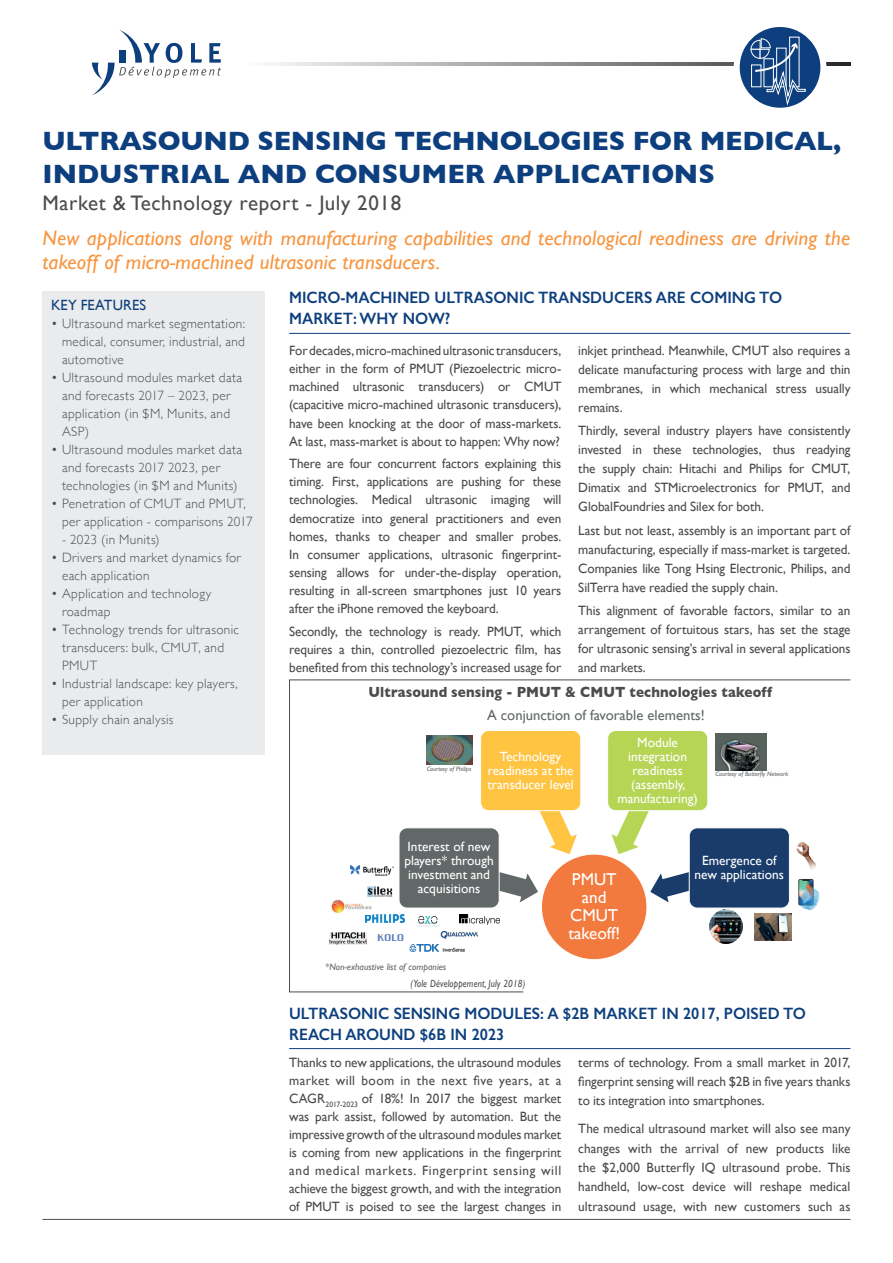
<style>
.page{position:relative;width:893px;height:1263px;background:#fff}
.page>*{position:absolute;margin:0;border:0;box-sizing:border-box;transform-origin:0 0}
.t1{font:700 27px/33px "Gill Sans";letter-spacing:-.01em;color:#0d3f7e}
.t2{font:italic 21px/24px "Gill Sans";letter-spacing:.01em;color:#f79540}
.t3{font:21px "Gill Sans";letter-spacing:.03em;color:#4b4c4d}
.t4{font:17.25px/17.9px "Gill Sans";color:#fff;text-align:center}
.t5{font:600 16.5px/21px "Gill Sans";color:#0d3f7e;scale:.94 1}
.t6{font:700 15px "Gill Sans";letter-spacing:.01em;color:#4b4c4d;scale:.9 1}
.t7{font:14.85px "Gill Sans";letter-spacing:.005em;color:#0d3f7e}
.t8{font:14.55px "Gill Sans";color:#626768}
.t9{font:13.5px/18.1px "Gill Sans";letter-spacing:-.005em;color:#4b4c4d;text-align:justify}
.t10{font:300 13.5px/18px "Gill Sans";letter-spacing:.025em;color:#4b4c4d}
.t11{font:13.35px/14px "Gill Sans";color:#fff;text-align:center}
.t12{font:italic 10.5px "Gill Sans";letter-spacing:.02em;color:#4b4c4d;scale:.85 1}
.t13{font:italic 9.45px "Gill Sans";color:#626768}
.t14{font:italic 6.45px "Gill Sans";color:#626768}
</style>
<div class="page">
<hr style="left:289px;top:333px;width:561px;height:1px;background:#0d3f7e">
<div style="left:43px;top:291px;width:222px;height:464px;background:#eaebec"></div>
<svg style="left:91px;top:62px;width:759px;height:3px;background:#a7a8aa"></svg>
<div style="left:734px;top:21px;width:92px;height:93px;border:9px solid #fff;border-radius:50%"></div>
<div style="left:740px;top:27px;width:80px;height:81px;background:#0d3f7e;border-radius:50%"></div>
<svg style="left:750px;top:37px;width:56px;height:67px"></svg>
<svg style="left:92px;top:30px;width:129px;height:65px"></svg>
<hr style="left:43px;top:1219px;width:807px;height:1px;background:#4b4c4d">
<svg style="left:289px;top:679px;width:562px;height:314px"></svg>
<hr style="left:289px;top:1048px;width:561px;height:1px;background:#0d3f7e">
<div style="left:541px;top:854px;width:106px;height:106px;background:#f37a3e;border-radius:50%"></div>
<div style="left:399px;top:828px;width:100px;height:80px;background:#626768;border-radius:8px"></div>
<div style="left:399px;top:827px;width:100px;height:81px;border:1px solid #fff;border-radius:8px"></div>
<svg style="left:447px;top:767px;width:130px;height:135px"></svg>
<div style="left:481px;top:730px;width:100px;height:81px;background:#fec442;border-radius:8px"></div>
<div style="left:480px;top:730px;width:101px;height:81px;border:1px solid #fff;border-radius:8px"></div>
<div style="left:608px;top:730px;width:100px;height:81px;background:#b6d555;border-radius:8px"></div>
<div style="left:607px;top:730px;width:101px;height:81px;border:1px solid #fff;border-radius:8px"></div>
<svg style="left:611px;top:767px;width:131px;height:135px"></svg>
<div style="left:689px;top:828px;width:100px;height:80px;background:#193c6b;border-radius:8px"></div>
<div style="left:689px;top:827px;width:101px;height:81px;border:1px solid #fff;border-radius:8px"></div>
<img style="left:796px;top:842px;width:20px;height:29px">
<img style="left:709px;top:910px;width:34px;height:33px">
<img style="left:797px;top:879px;width:17px;height:27px">
<img style="left:798px;top:886px;width:25px;height:26px">
<img style="left:366px;top:915px;width:38px;height:8px">
<img style="left:459px;top:914px;width:40px;height:11px">
<img style="left:364px;top:884px;width:32px;height:15px">
<img style="left:351px;top:866px;width:42px;height:9px">
<img style="left:329px;top:932px;width:38px;height:12px">
<img style="left:369px;top:927px;width:43px;height:21px">
<img style="left:755px;top:913px;width:36px;height:27px">
<img style="left:716px;top:733px;width:51px;height:37px">
<img style="left:427px;top:736px;width:45px;height:28px">
<img style="left:414px;top:907px;width:27px;height:27px">
<img style="left:331px;top:898px;width:41px;height:16px">
<img style="left:440px;top:929px;width:38px;height:10px">
<img style="left:410px;top:945px;width:54px;height:6px">
<h1 class="t1" style="left:43px;top:124px;width:800px">ULTRASOUND SENSING TECHNOLOGIES FOR MEDICAL,<br>INDUSTRIAL AND CONSUMER APPLICATIONS</h1>
<h2 class="t3" style="left:43px;top:191px;width:360px">Market &amp; Technology report - July 2018</h2>
<h2 class="t2" style="left:43px;top:226px;width:809px">New applications along with manufacturing capabilities and technological readiness are driving the takeoff of micro-machined ultrasonic transducers.</h2>
<p class="t7" style="left:51px;top:296px;width:97px">KEY FEATURES</p>
<p class="t10" style="left:62px;top:314px;width:185px;text-align:justify;text-indent:-11px">• Ultrasound market segmentation: medical, consumer, industrial, and automotive</p>
<p class="t10" style="left:62px;top:368px;width:182px;text-indent:-11px">• Ultrasound modules market data and forecasts 2017 – 2023, per application (in $M, Munits, and<br>ASP)</p>
<p class="t10" style="left:62px;top:440px;width:182px;text-indent:-11px">• Ultrasound modules market data and forecasts 2017 2023, per technologies (in $M and Munits)</p>
<p class="t10" style="left:62px;top:494px;width:192px;text-indent:-11px">• Penetration of CMUT and PMUT, per application - comparisons 2017</p>
<p class="t10" style="left:62px;top:530px;width:99px">- 2023 (in Munits)</p>
<p class="t10" style="left:62px;top:547px;width:180px;text-indent:-11px">• Drivers and market dynamics for each application</p>
<p class="t10" style="left:62px;top:583px;width:151px;text-indent:-11px">• Application and technology roadmap</p>
<p class="t10" style="left:62px;top:619px;width:178px;text-indent:-11px">• Technology trends for ultrasonic transducers: bulk, CMUT, and<br>PMUT</p>
<p class="t10" style="left:62px;top:673px;width:177px;text-indent:-11px">• Industrial landscape: key players, per application</p>
<p class="t10" style="left:51px;top:709px;width:124px">• Supply chain analysis</p>
<p class="t5" style="left:289px;top:287px;width:526px">MICRO-MACHINED ULTRASONIC TRANSDUCERS ARE COMING TO<br>MARKET: WHY NOW?</p>
<p class="t9" style="left:578px;top:341px;width:274px;line-height:19px">inkjet printhead. Meanwhile, CMUT also requires a delicate manufacturing process with large and thin membranes, in which mechanical stress usually remains.</p>
<p class="t9" style="left:578px;top:421px;width:274px;line-height:19px">Thirdly, several industry players have consistently invested in these technologies, thus readying the supply chain: Hitachi and Philips for CMUT, Dimatix and STMicroelectronics for PMUT, and GlobalFoundries and Silex for both.</p>
<p class="t9" style="left:578px;top:520px;width:274px;line-height:19px">Last but not least, assembly is an important part of manufacturing, especially if mass-market is targeted.<br>Companies like Tong Hsing Electronic, Philips, and SilTerra have readied the supply chain.</p>
<p class="t9" style="left:578px;top:601px;width:274px;line-height:19px">This alignment of favorable factors, similar to an arrangement of fortuitous stars, has set the stage for ultrasonic sensing’s arrival in several applications and markets.</p>
<p class="t9" style="left:289px;top:341px;width:274px">For decades, micro-machined ultrasonic transducers, either in the form of PMUT (Piezoelectric micro&shy;machined ultrasonic transducers) or CMUT (capacitive micro-machined ultrasonic transducers), have been knocking at the door of mass-markets.<br>At last, mass-market is about to happen: Why now?</p>
<p class="t9" style="left:289px;top:454px;width:274px">There are four concurrent factors explaining this timing. First, applications are pushing for these technologies. Medical ultrasonic imaging will democratize into general practitioners and even homes, thanks to cheaper and smaller probes.<br>In consumer applications, ultrasonic fingerprint&shy;sensing allows for under-the-display operation, resulting in all-screen smartphones just 10 years after the iPhone removed the keyboard.</p>
<p class="t9" style="left:289px;top:622px;width:274px">Secondly, the technology is ready. PMUT, which requires a thin, controlled piezoelectric film, has benefited from this technology’s increased usage for</p>
<p class="t6" style="left:368px;top:680px;width:450px">Ultrasound sensing - PMUT &amp; CMUT technologies takeoff</p>
<p class="t8" style="left:487px;top:706px;width:219px">A conjunction of favorable elements!</p>
<p class="t14" style="left:427px;top:765px;width:46px">Courtesy of Philips</p>
<p class="t11" style="left:487px;top:749px;width:88px">Technology readiness at the transducer level</p>
<p class="t11" style="left:617px;top:735px;width:82px">Module integration readiness (assembly, manufacturing)</p>
<p class="t14" style="left:716px;top:770px;width:74px">Courtesy of Butterfly Network</p>
<p class="t11" style="left:404px;top:839px;width:91px">Interest of new players* through investment and acquisitions</p>
<p class="t13" style="left:325px;top:961px;width:123px">*Non-exhaustive list of companies</p>
<p class="t12" style="left:411px;top:977px;width:136px">(Yole Développement, July 2018)</p>
<p class="t4" style="left:568px;top:870px;width:53px">PMUT and<br>CMUT takeoff!</p>
<p class="t11" style="left:695px;top:853px;width:91px">Emergence of new applications</p>
<p class="t5" style="left:289px;top:1002px;width:551px">ULTRASONIC SENSING MODULES: A $2B MARKET IN 2017, POISED TO<br>REACH AROUND $6B IN 2023</p>
<p class="t9" style="left:289px;top:1053px;width:274px">Thanks to new applications, the ultrasound modules market will boom in the next five years, at a CAGR<sub>2017-2023</sub> of 18%! In 2017 the biggest market was park assist, followed by automation. But the impressive growth of the ultrasound modules market is coming from new applications in the fingerprint and medical markets. Fingerprint sensing will achieve the biggest growth, and with the integration of PMUT is poised to see the largest changes in</p>
<p class="t9" style="left:578px;top:1052px;width:274px;line-height:19.4px">terms of technology. From a small market in 2017, fingerprint sensing will reach $2B in five years thanks to its integration into smartphones.</p>
<p class="t9" style="left:578px;top:1119px;width:274px;line-height:19.4px">The medical ultrasound market will also see many changes with the arrival of new products like the $2,000 Butterfly IQ ultrasound probe. This handheld, low-cost device will reshape medical ultrasound usage, with new customers such as</p>
</div>
